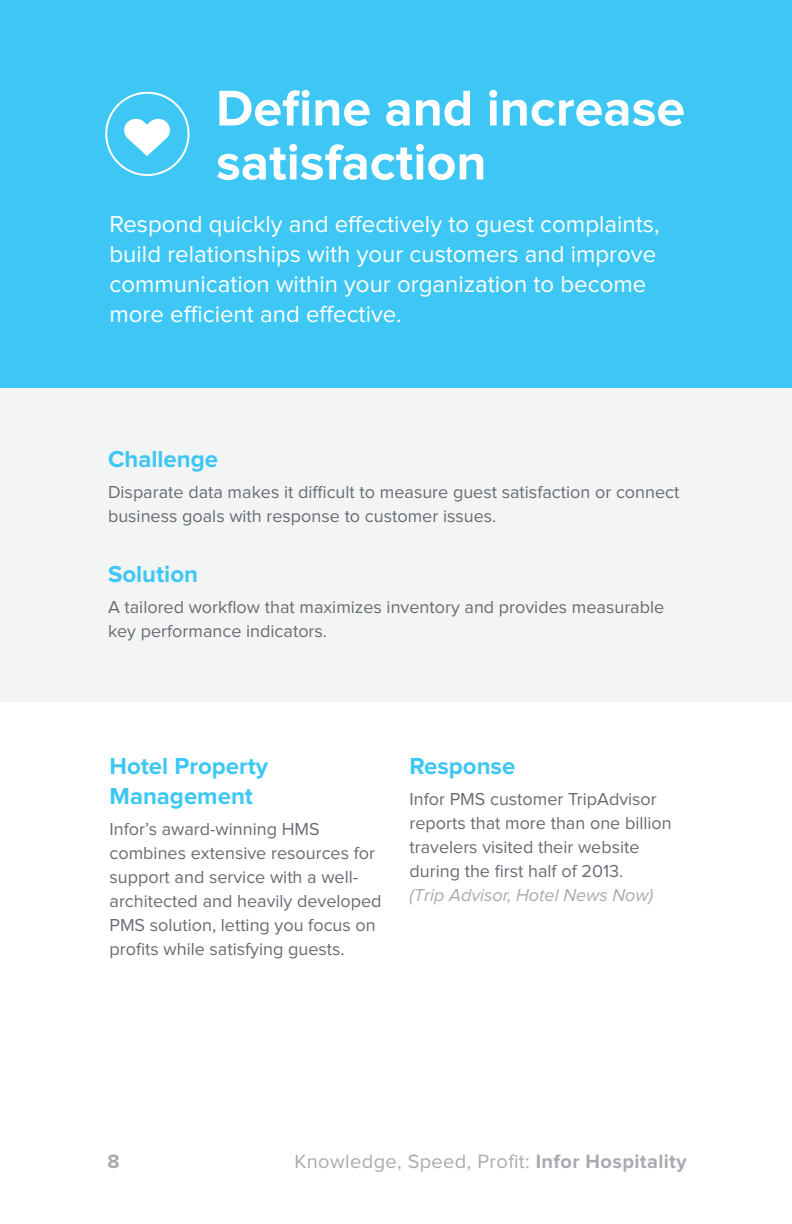
<style>
.page{position:relative;width:792px;height:1224px;background:#fff}
.page>*{position:absolute;margin:0;border:0;box-sizing:border-box;transform-origin:0 0}
.t1{font:700 52px/54px "Proxima Nova";color:#fff}
.t2{font:24px/30px "Proxima Nova";color:#fff}
.t3{font:700 24px/30px "Proxima Nova";color:#3ec7f4}
.t4{font:20px "Proxima Nova";letter-spacing:.02em;color:#a8abb1}
.t5{font:700 20px "Proxima Nova";color:#a8abb1}
.t6{font:18px/24px "Proxima Nova";color:#686c74}
.t7{font:italic 18px "Proxima Nova";color:#a8abb1}
.s1{font-weight:700}
</style>
<div class="page">
<div style="left:0;top:383px;width:792px;height:318px;background:#f3f4f4"></div>
<div style="left:0;top:0;width:792px;height:387px;background:#3ec7f4"></div>
<svg style="left:124px;top:118px;width:46px;height:38px"></svg>
<div style="left:105px;top:92px;width:85px;height:84px;border:2px solid #fff;border-radius:50%"></div>
<p class="t1" style="left:216px;top:83px;width:471px">Define and increase satisfaction</p>
<p class="t2" style="left:110px;top:210px;width:552px">Respond quickly and effectively to guest complaints, build relationships with your customers and improve communication within your organization to become more efficient and effective.</p>
<p class="t3" style="left:108px;top:445px;width:112px">Challenge</p>
<p class="t6" style="left:108px;top:481px;width:573px">Disparate data makes it difficult to measure guest satisfaction or connect business goals with response to customer issues.</p>
<p class="t3" style="left:108px;top:560px;width:92px">Solution</p>
<p class="t6" style="left:108px;top:596px;width:558px">A tailored workflow that maximizes inventory and provides measurable key performance indicators.</p>
<p class="t3" style="left:110px;top:752px;width:160px">Hotel Property<br>Management</p>
<p class="t6" style="left:110px;top:818px;width:274px">Infor’s award-winning HMS combines extensive resources for support and service with a well&shy;architected and heavily developed<br>PMS solution, letting you focus on profits while satisfying guests.</p>
<p class="t3" style="left:410px;top:752px;width:107px">Response</p>
<p class="t6" style="left:410px;top:788px;width:264px">Infor PMS customer TripAdvisor reports that more than one billion travelers visited their website during the first half of 2013.</p>
<p class="t7" style="left:410px;top:887px;width:245px">(Trip Advisor, Hotel News Now)</p>
<p class="t5" style="left:108px;top:1152px;width:14px">8</p>
<p class="t4" style="left:294px;top:1152px;width:394px">Knowledge, Speed, Profit: <span class="s1">Infor Hospitality</span></p>
</div>
